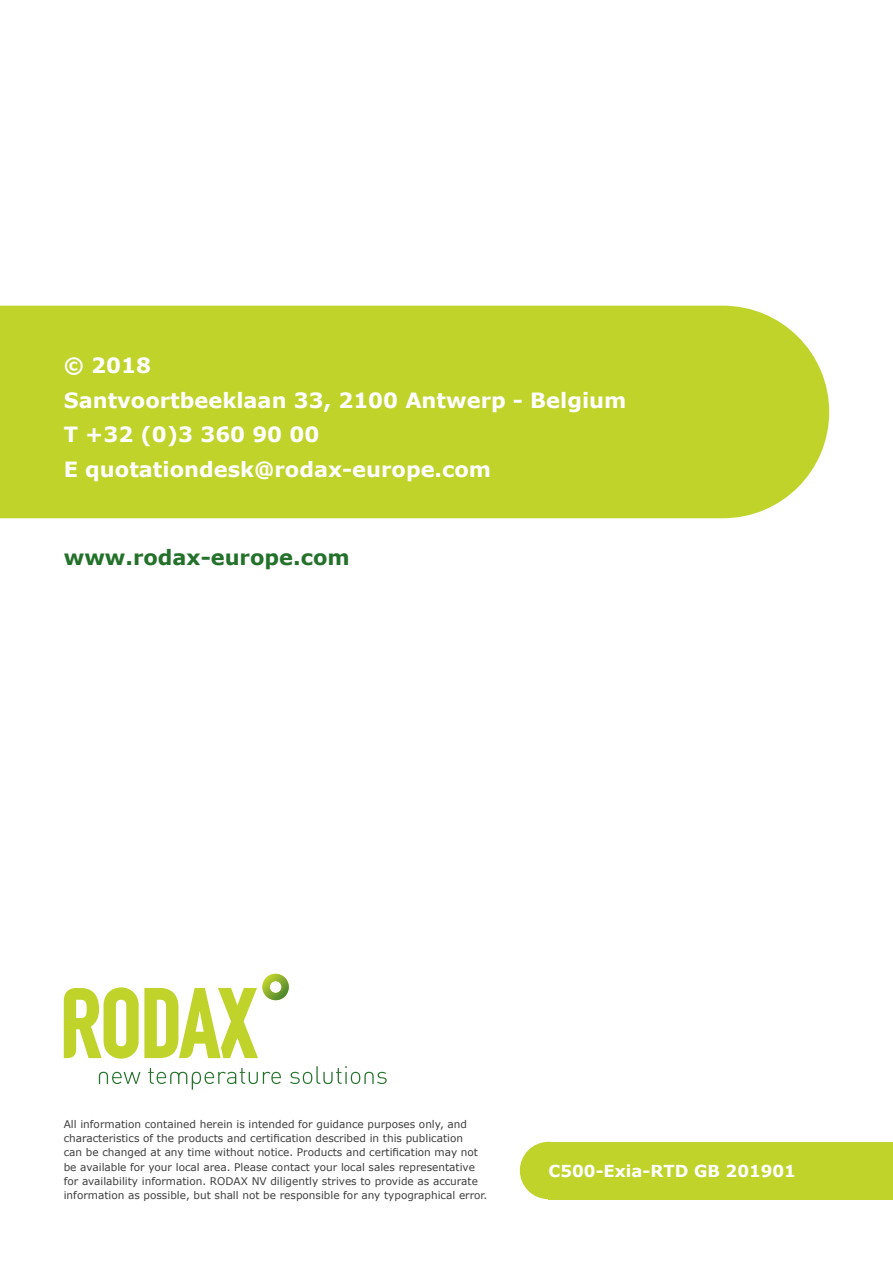
<style>
.page{position:relative;width:893px;height:1263px;background:#fff}
.page>*{position:absolute;margin:0;border:0;box-sizing:border-box;transform-origin:0 0}
.t1{font:700 21px/34.5px "Verdana";color:#fff}
.t2{font:700 21px "Verdana";color:#23712a}
.t3{font:700 16.5px "Verdana";color:#fff}
.t4{font:10.5px/14.2px "Verdana";color:#3e3e3f}
</style>
<div class="page">
<div style="left:549px;top:1142px;width:344px;height:57px;background:#c0d32b"></div>
<div style="left:520px;top:1142px;width:57px;height:57px;background:#c0d32b;border-radius:50%"></div>
<div style="left:0;top:306px;width:829px;height:212px;background:#c0d32b"></div>
<svg style="left:64px;top:974px;width:225px;height:85px"></svg>
<svg style="left:99px;top:1072px;width:41px;height:12px"></svg>
<svg style="left:148px;top:1068px;width:133px;height:21px"></svg>
<svg style="left:290px;top:1066px;width:97px;height:18px"></svg>
<h1 class="t1" style="left:64px;top:348px;width:564px">© 2018<br>Santvoortbeeklaan 33, 2100 Antwerp - Belgium<br>T +32 (0)3 360 90 00<br>E quotationdesk@rodax-europe.com</h1>
<h1 class="t2" style="left:64px;top:543px;width:287px">www.rodax-europe.com</h1>
<p class="t4" style="left:64px;top:1117px;width:425px">All information contained herein is intended for guidance purposes only, and characteristics of the products and certification described in this publication<br>can be changed at any time without notice. Products and certification may not be available for your local area. Please contact your local sales representative for availability information. RODAX NV diligently strives to provide as accurate information as possible, but shall not be responsible for any typographical error.</p>
<h2 class="t3" style="left:549px;top:1160px;width:249px">C500-Exia-RTD GB 201901</h2>
</div>
